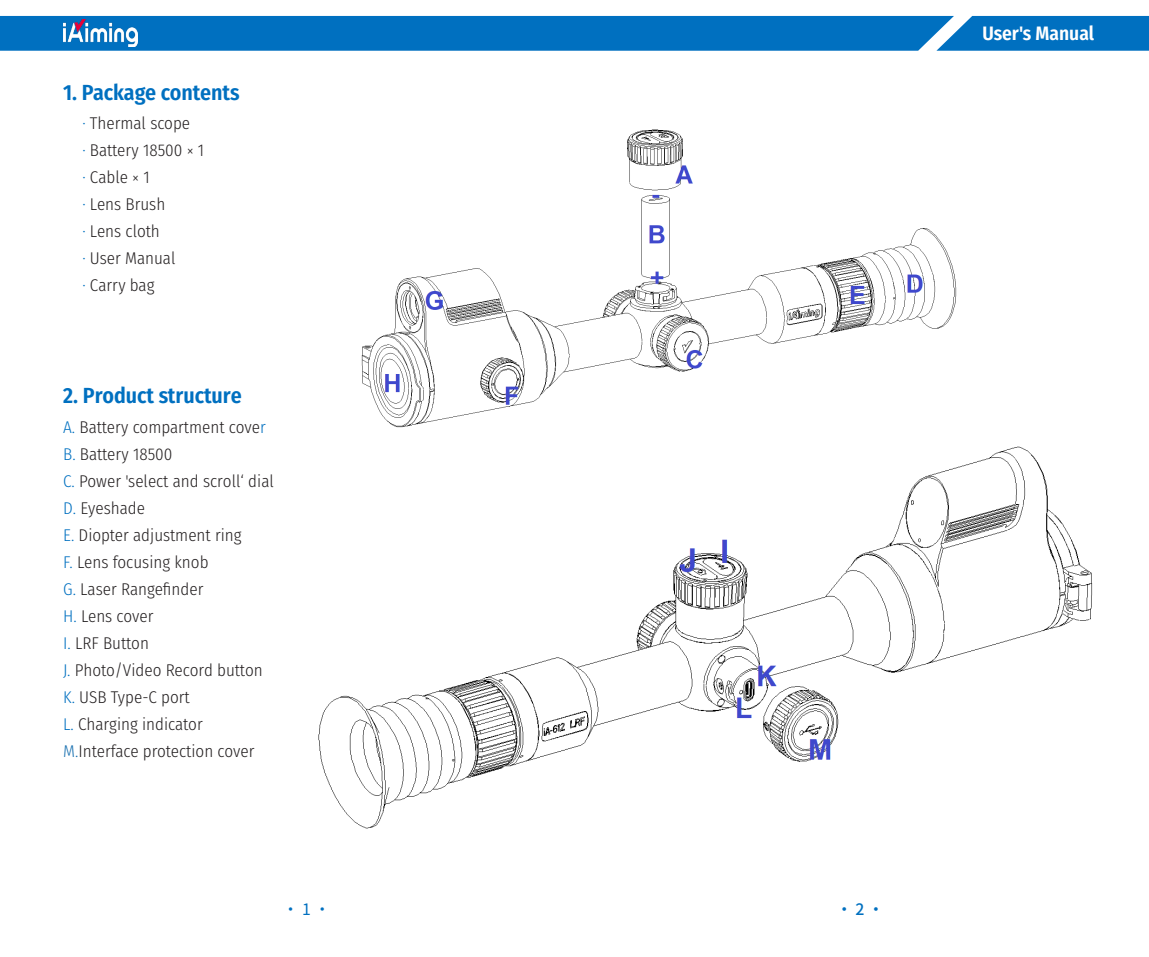
<style>
.page{position:relative;width:1149px;height:957px;background:#fff}
.page>*{position:absolute;margin:0;border:0;box-sizing:border-box;transform-origin:0 0}
.t1{font:700 condensed 20.25px "Glow Sans TC";color:#0070c0}
.t2{font:700 condensed 18px "Glow Sans TC";color:#fff}
.t3{font:condensed 15.75px/27px "Glow Sans TC";color:#231f20}
.t4{font:15.75px "Source Han Sans SC";color:#0070c0}
.t5{font:500 15.75px "Source Han Sans SC";color:#0070c0}
.s1{color:#0070c0}
.s2{font-size:14.62px}
.s3{color:#176faf}
</style>
<div class="page">
<div style="left:0;top:16px;width:1148px;height:35px;background:#0070c0"></div>
<img style="left:63px;top:20px;width:74px;height:27px">
<img style="left:318px;top:446px;width:775px;height:383px">
<img style="left:361px;top:129px;width:596px;height:299px">
<p class="t1" style="left:63px;top:80px;width:178px">1. Package contents</p>
<p class="t3" style="left:82px;top:112px;width:123px"><span class="s1">·</span> Thermal scope<br><span class="s1">·</span> Battery 18500 <span class="s2">×</span> 1 <span class="s1">·</span> Cable <span class="s2">×</span> 1<br><span class="s1">·</span> Lens Brush<br><span class="s1">·</span> Lens cloth<br><span class="s1">·</span> User Manual<br><span class="s1">·</span> Carry bag</p>
<p class="t1" style="left:63px;top:383px;width:180px">2. Product structure</p>
<p class="t3" style="left:63px;top:415px;width:212px"><span class="s1">A.</span> Battery compartment cove<span class="s1">r<br>B.</span> Battery 18500<br><span class="s1">C.</span> Power 'select and scroll‘ dial<br><span class="s1">D.</span> Eyeshade<br><span class="s1">E.</span> Diopter adjustment ring<br><span class="s1">F.</span> Lens focusing knob<br><span class="s1">G.</span> Laser Rangefinder<br><span class="s1">H.</span> Lens cover<br><span class="s1">I.</span> LRF Button<br><span class="s1">J.</span> Photo/Video Record button<br><span class="s1">K.</span> USB Type-C port<br><span class="s1">L.</span> Charging indicator<br><span class="s3">M.</span>Interface protection cover</p>
<p class="t4" style="left:283px;top:900px;width:49px">· 1 ·</p>
<p class="t5" style="left:836px;top:900px;width:49px">· 2 ·</p>
<p class="t2" style="left:982px;top:22px;width:113px">User's Manual</p>
</div>
